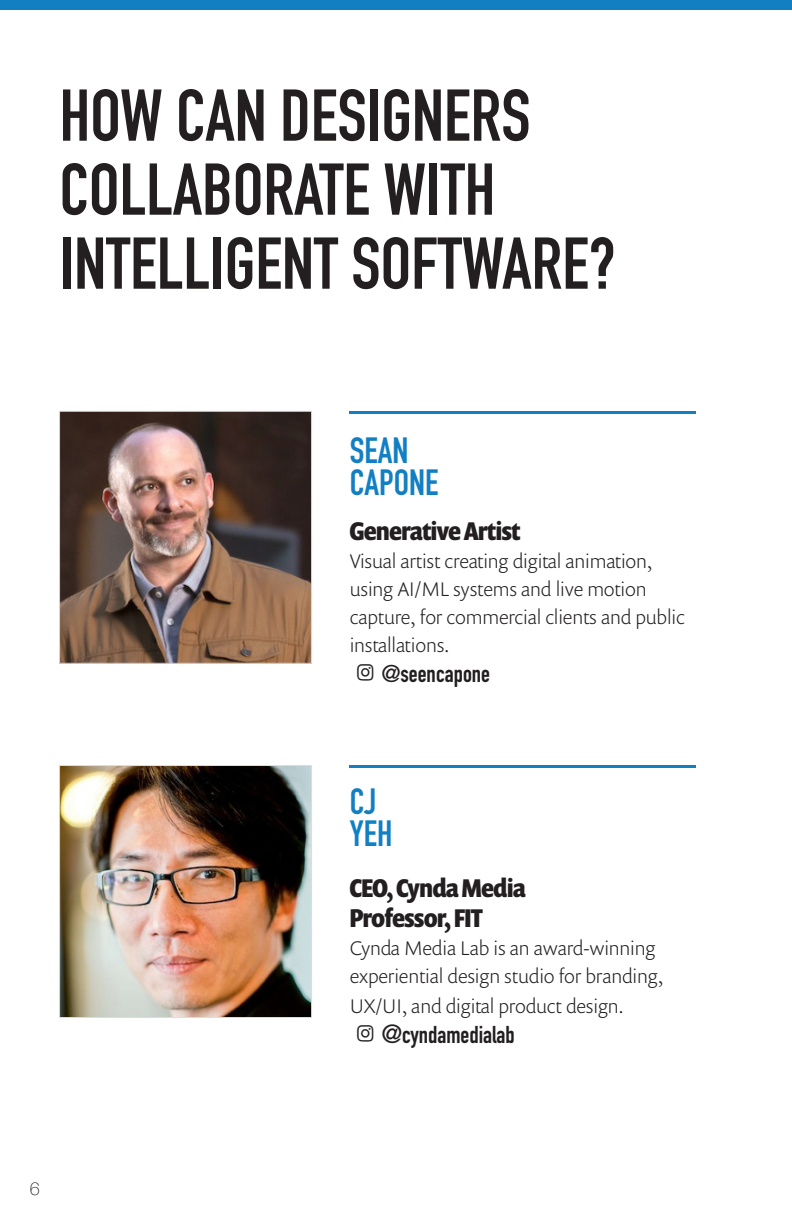
<style>
.page{position:relative;width:792px;height:1224px;background:#fff}
.page>*{position:absolute;margin:0;border:0;box-sizing:border-box;transform-origin:0 0}
.Subheader{font:700 72px/74px "DIN Condensed";color:#231f20}
.t1{font:700 36px "DIN Condensed";color:#127fc3}
.speaker_bios{font:700 26px/30px "Prenton RP Cond";letter-spacing:-.01em;color:#231f20}
.twitter{font:700 24px "DIN Condensed";color:#231f20}
.speaker_bios-2{font:300 20px/28px "Prenton RP Pro";letter-spacing:-.01em;color:#231f20}
.t2{font:100 18px "Helvetica Neue";color:#231f20}
.s1{font-family:"Social Media Circled";font-weight:400;font-size:30px}
.s2{font-size:26px}
</style>
<div class="page">
<hr style="left:350px;top:411px;width:346px;height:3px;background:#127fc3">
<hr style="left:350px;top:766px;width:346px;height:2px;background:#127fc3">
<img style="left:61px;top:413px;width:249px;height:249px">
<div style="left:59px;top:411px;width:253px;height:253px;border:1px solid #dcdddf"></div>
<img style="left:61px;top:767px;width:249px;height:249px">
<div style="left:59px;top:765px;width:253px;height:253px;border:1px solid #dcdddf"></div>
<div style="left:0;top:0;width:792px;height:10px;background:#127fc3"></div>
<p class="Subheader" style="left:60px;top:78px;width:557px">HOW CAN DESIGNERS<br>COLLABORATE WITH<br>INTELLIGENT SOFTWARE?</p>
<p class="t2" style="left:30px;top:1175px;width:12px">6</p>
<p class="t1" style="left:350px;top:426px;width:60px">SEAN</p>
<p class="t1" style="left:350px;top:458px;width:90px">CAPONE</p>
<p class="speaker_bios" style="left:350px;top:515px;width:172px">Generative Artist</p>
<p class="speaker_bios-2" style="left:350px;top:546px;width:337px">Visual artist creating digital animation, using AI/ML systems and live motion capture, for commercial clients and public installations.</p>
<p class="twitter" style="left:350px;top:657px;width:142px"><span class="s1">Ú</span>@seencapone</p>
<p class="t1" style="left:350px;top:777px;width:28px">CJ</p>
<p class="t1" style="left:350px;top:809px;width:44px">YEH</p>
<p class="speaker_bios" style="left:350px;top:872px;width:177px">CEO, Cynda Media<br>Professor, FIT</p>
<p class="speaker_bios-2" style="left:350px;top:933px;width:315px">Cynda Media Lab is an award-winning experiential design studio for branding,</p>
<p class="speaker_bios-2" style="left:350px;top:991px;width:276px">UX/UI, and digital product design.</p>
<p class="twitter" style="left:350px;top:1018px;width:167px"><span class="s1">Ú</span><span class="s2">@</span>cyndamedialab</p>
</div>
